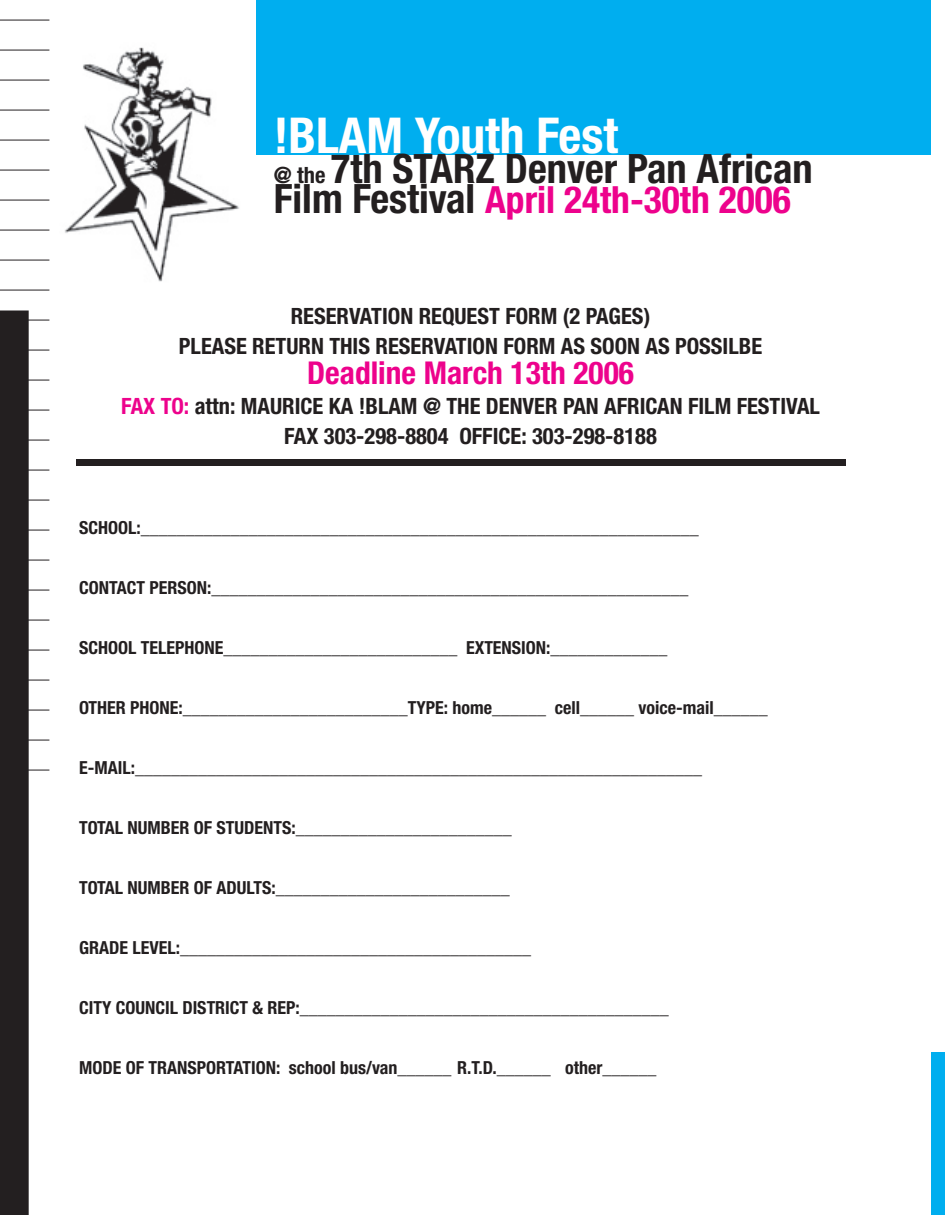
<style>
.page{position:relative;width:945px;height:1215px;background:#fff}
.page>*{position:absolute;margin:0;border:0;box-sizing:border-box;transform-origin:0 0}
.t1{font:700 condensed 49.5px "Helvetica Neue";color:#fff}
.t2{font:700 condensed 40.5px "Helvetica Neue";color:#231f20}
.t3{font:700 condensed 37.5px "Helvetica Neue";color:#ed028c}
.t4{font:700 condensed 31.5px "Helvetica Neue";color:#ed028c}
.t5{font:700 condensed 22.5px/30px "Helvetica Neue";color:#231f20;text-align:center}
.t6{font:700 condensed 18px "Helvetica Neue";color:#231f20}
.s1{font-size:22.5px}
.s2{font-size:40.5px;color:#231f20}
.s3{color:#ed028c}
</style>
<div class="page">
<div style="left:256px;top:0;width:676px;height:154px;background:#00aeef"></div>
<div style="left:932px;top:1052px;width:13px;height:163px;background:#00aeef"></div>
<div style="left:0;top:310px;width:29px;height:905px;background:#231f20"></div>
<img style="left:65px;top:47px;width:174px;height:235px">
<div style="left:76px;top:459px;width:770px;height:7px;background:#231f20"></div>
<hr style="left:0;top:20px;width:49px;height:1px;background:#231f20">
<hr style="left:0;top:50px;width:49px;height:1px;background:#231f20">
<hr style="left:0;top:80px;width:49px;height:1px;background:#231f20">
<hr style="left:0;top:110px;width:49px;height:1px;background:#231f20">
<hr style="left:0;top:140px;width:49px;height:1px;background:#231f20">
<hr style="left:0;top:170px;width:49px;height:1px;background:#231f20">
<hr style="left:0;top:200px;width:49px;height:1px;background:#231f20">
<hr style="left:0;top:230px;width:49px;height:1px;background:#231f20">
<hr style="left:0;top:260px;width:49px;height:1px;background:#231f20">
<hr style="left:0;top:290px;width:49px;height:1px;background:#231f20">
<hr style="left:0;top:320px;width:49px;height:1px;background:#231f20">
<hr style="left:0;top:350px;width:49px;height:1px;background:#231f20">
<hr style="left:0;top:380px;width:49px;height:1px;background:#231f20">
<hr style="left:0;top:410px;width:49px;height:1px;background:#231f20">
<hr style="left:0;top:440px;width:49px;height:1px;background:#231f20">
<hr style="left:0;top:470px;width:49px;height:1px;background:#231f20">
<hr style="left:0;top:500px;width:49px;height:1px;background:#231f20">
<hr style="left:0;top:530px;width:49px;height:1px;background:#231f20">
<hr style="left:0;top:560px;width:49px;height:1px;background:#231f20">
<hr style="left:0;top:590px;width:49px;height:1px;background:#231f20">
<hr style="left:0;top:620px;width:49px;height:1px;background:#231f20">
<hr style="left:0;top:650px;width:49px;height:1px;background:#231f20">
<hr style="left:0;top:680px;width:49px;height:1px;background:#231f20">
<hr style="left:0;top:710px;width:49px;height:1px;background:#231f20">
<hr style="left:0;top:740px;width:49px;height:1px;background:#231f20">
<hr style="left:0;top:770px;width:49px;height:1px;background:#231f20">
<h1 class="t1" style="left:274px;top:106px;width:346px">!BLAM Youth Fest</h1>
<h2 class="t2" style="left:274px;top:144px;width:540px"><span class="s1">@ the</span> 7th STARZ Denver Pan African</h2>
<h3 class="t3" style="left:274px;top:177px;width:518px"><span class="s2">Film Festival</span> April 24th-30th 2006</h3>
<p class="t5" style="left:179px;top:301px;width:585px">RESERVATION REQUEST FORM (2 PAGES)<br>PLEASE RETURN THIS RESERVATION FORM AS SOON AS POSSILBE</p>
<h3 class="t4" style="left:307px;top:354px;width:328px">Deadline March 13th 2006</h3>
<p class="t5" style="left:121px;top:391px;width:700px"><span class="s3">FAX TO:</span> attn: MAURICE KA !BLAM @ THE DENVER PAN AFRICAN FILM FESTIVAL<br>FAX 303-298-8804 OFFICE: 303-298-8188</p>
<p class="t6" style="left:79px;top:517px;width:621px">SCHOOL:______________________________________________________________</p>
<p class="t6" style="left:79px;top:577px;width:611px">CONTACT PERSON:_____________________________________________________</p>
<p class="t6" style="left:79px;top:637px;width:590px">SCHOOL TELEPHONE__________________________ EXTENSION:_____________</p>
<p class="t6" style="left:79px;top:697px;width:690px">OTHER PHONE:_________________________TYPE: home______ cell______ voice-mail______</p>
<p class="t6" style="left:79px;top:757px;width:624px">E-MAIL:_______________________________________________________________</p>
<p class="t6" style="left:79px;top:817px;width:434px">TOTAL NUMBER OF STUDENTS:________________________</p>
<p class="t6" style="left:79px;top:877px;width:432px">TOTAL NUMBER OF ADULTS:__________________________</p>
<p class="t6" style="left:79px;top:937px;width:453px">GRADE LEVEL:_______________________________________</p>
<p class="t6" style="left:79px;top:997px;width:591px">CITY COUNCIL DISTRICT &amp; REP:_________________________________________</p>
<p class="t6" style="left:79px;top:1057px;width:579px">MODE OF TRANSPORTATION: school bus/van______ R.T.D.______ other______</p>
</div>
